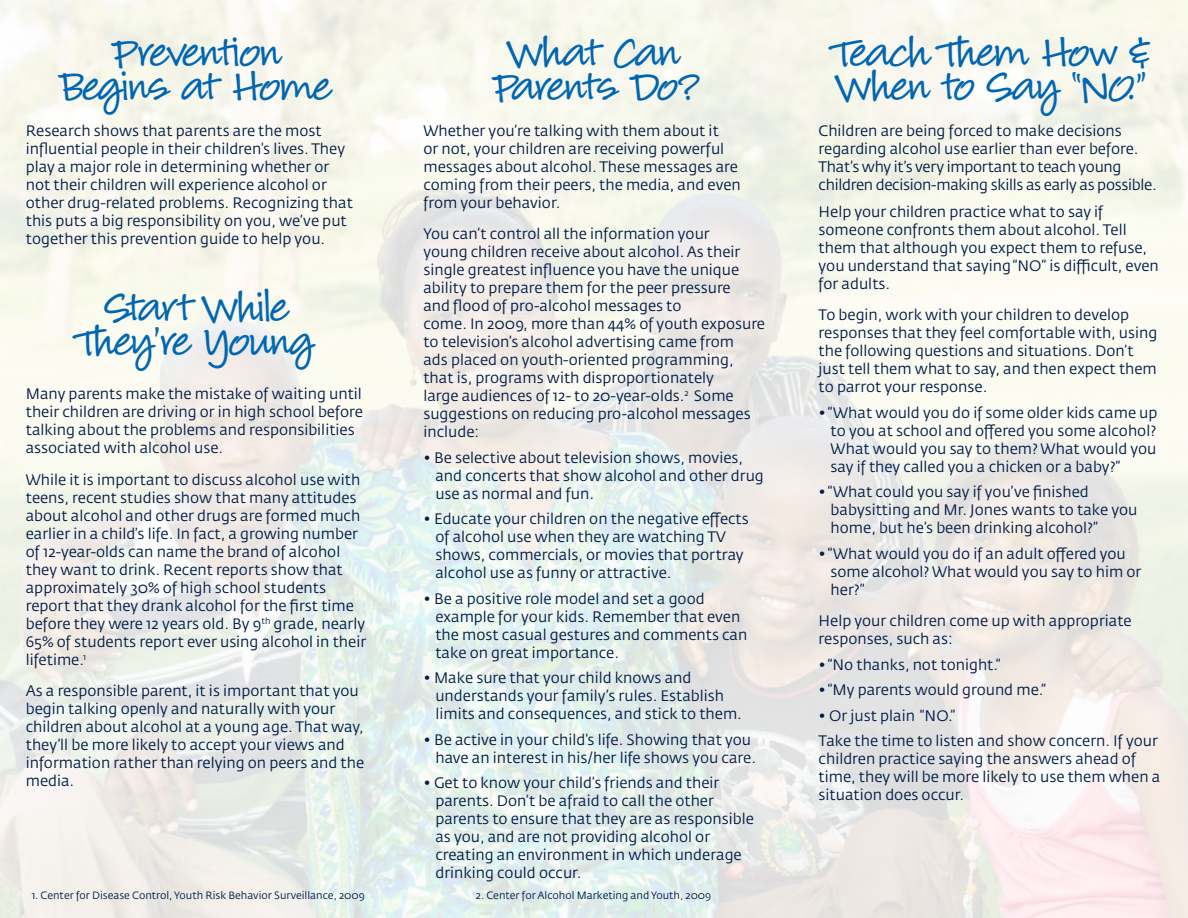
<style>
.page{position:relative;width:1188px;height:918px;background:#fff}
.page>*{position:absolute;margin:0;border:0;box-sizing:border-box;transform-origin:0 0}
.t1{font:49.5px "Louisiana";letter-spacing:-.03em;color:#0066b3}
.t2{font:49.5px "Louisiana";letter-spacing:-.055em;color:#0066b3}
.t3{font:15px/18px "Fedra Sans Std";color:#001c48}
.t4{font:10.5px "Fedra Sans Std";color:#001c48}
</style>
<div class="page">
<img style="left:0;top:0;width:1188px;height:918px">
<h1 class="t1" style="left:112px;top:28px;width:173px">Prevention</h1>
<h1 class="t1" style="left:62px;top:63px;width:274px">Begins at Home</h1>
<p class="t3" style="left:26px;top:122px;width:329px">Research shows that parents are the most influential people in their children’s lives. They play a major role in determining whether or not their children will experience alcohol or other drug-related problems. Recognizing that this puts a big responsibility on you, we’ve put together this prevention guide to help you.</p>
<h1 class="t1" style="left:105px;top:283px;width:187px">Start While</h1>
<h1 class="t1" style="left:80px;top:318px;width:236px">They’re Young</h1>
<p class="t3" style="left:26px;top:385px;width:339px">Many parents make the mistake of waiting until their children are driving or in high school before talking about the problems and responsibilities associated with alcohol use.</p>
<p class="t3" style="left:26px;top:471px;width:342px">While it is important to discuss alcohol use with teens, recent studies show that many attitudes about alcohol and other drugs are formed much earlier in a child’s life. In fact, a growing number of 12-year-olds can name the brand of alcohol they want to drink. Recent reports show that approximately 30% of high school students report that they drank alcohol for the first time before they were 12 years old. By 9<sup>th</sup> grade, nearly 65% of students report ever using alcohol in their lifetime.<sup>1</sup></p>
<p class="t3" style="left:26px;top:682px;width:340px">As a responsible parent, it is important that you begin talking openly and naturally with your children about alcohol at a young age. That way, they’ll be more likely to accept your views and information rather than relying on peers and the media.</p>
<h1 class="t1" style="left:511px;top:28px;width:172px">What Can</h1>
<h1 class="t2" style="left:492px;top:63px;width:210px">Parents Do?</h1>
<p class="t3" style="left:423px;top:122px;width:319px">Whether you’re talking with them about it<br>or not, your children are receiving powerful messages about alcohol. These messages are coming from their peers, the media, and even from your behavior.</p>
<p class="t3" style="left:423px;top:225px;width:343px">You can’t control all the information your<br>young children receive about alcohol. As their single greatest influence you have the unique ability to prepare them for the peer pressure<br>and flood of pro-alcohol messages to<br>come. In 2009, more than 44% of youth exposure to television’s alcohol advertising came from<br>ads placed on youth-oriented programming, that is, programs with disproportionately<br>large audiences of 12- to 20-year-olds.<sup>2</sup> Some suggestions on reducing pro-alcohol messages include:</p>
<p class="t3" style="left:435px;top:449px;width:330px;text-indent:-12px">• Be selective about television shows, movies, and concerts that show alcohol and other drug use as normal and fun.</p>
<p class="t3" style="left:435px;top:510px;width:315px;text-indent:-12px">• Educate your children on the negative effects of alcohol use when they are watching TV shows, commercials, or movies that portray alcohol use as funny or attractive.</p>
<p class="t3" style="left:435px;top:590px;width:314px;text-indent:-12px">• Be a positive role model and set a good example for your kids. Remember that even the most casual gestures and comments can take on great importance.</p>
<p class="t3" style="left:435px;top:669px;width:308px;text-indent:-12px">• Make sure that your child knows and understands your family’s rules. Establish limits and consequences, and stick to them.</p>
<p class="t3" style="left:435px;top:731px;width:322px;text-indent:-12px">• Be active in your child’s life. Showing that you have an interest in his/her life shows you care.</p>
<p class="t3" style="left:435px;top:774px;width:320px;text-indent:-12px">• Get to know your child’s friends and their parents. Don’t be afraid to call the other parents to ensure that they are as responsible as you, and are not providing alcohol or creating an environment in which underage drinking could occur.</p>
<p class="t4" style="left:32px;top:889px;width:334px">1. Center for Disease Control, Youth Risk Behavior Surveillance, 2009</p>
<p class="t4" style="left:476px;top:889px;width:237px">2. Center for Alcohol Marketing and Youth, 2009</p>
<h1 class="t1" style="left:836px;top:28px;width:316px">Teach Them How &amp;</h1>
<h1 class="t1" style="left:840px;top:63px;width:309px">When to Say “NO.”</h1>
<p class="t3" style="left:819px;top:122px;width:340px">Children are being forced to make decisions regarding alcohol use earlier than ever before.<br>That’s why it’s very important to teach young children decision-making skills as early as possible.</p>
<p class="t3" style="left:819px;top:203px;width:342px">Help your children practice what to say if someone confronts them about alcohol. Tell them that although you expect them to refuse, you understand that saying “NO” is difficult, even for adults.</p>
<p class="t3" style="left:819px;top:306px;width:340px">To begin, work with your children to develop responses that they feel comfortable with, using the following questions and situations. Don’t just tell them what to say, and then expect them to parrot your response.</p>
<p class="t3" style="left:831px;top:404px;width:328px;text-align:justify;text-indent:-12px">• “What would you do if some older kids came up to you at school and offered you some alcohol?<br>What would you say to them? What would you say if they called you a chicken or a baby?”</p>
<p class="t3" style="left:831px;top:483px;width:308px;text-indent:-12px">• “What could you say if you’ve finished babysitting and Mr. Jones wants to take you home, but he’s been drinking alcohol?”</p>
<p class="t3" style="left:831px;top:545px;width:312px;text-indent:-12px">• “What would you do if an adult offered you some alcohol? What would you say to him or her?”</p>
<p class="t3" style="left:819px;top:612px;width:315px">Help your children come up with appropriate responses, such as:</p>
<p class="t3" style="left:819px;top:656px;width:183px">• “No thanks, not tonight.”</p>
<p class="t3" style="left:819px;top:681px;width:229px">• “My parents would ground me.”</p>
<p class="t3" style="left:819px;top:703px;width:341px;line-height:25.5px">• Or just plain “NO.”<br>Take the time to listen and show concern. If your</p>
<p class="t3" style="left:819px;top:750px;width:343px">children practice saying the answers ahead of time, they will be more likely to use them when a situation does occur.</p>
</div>
